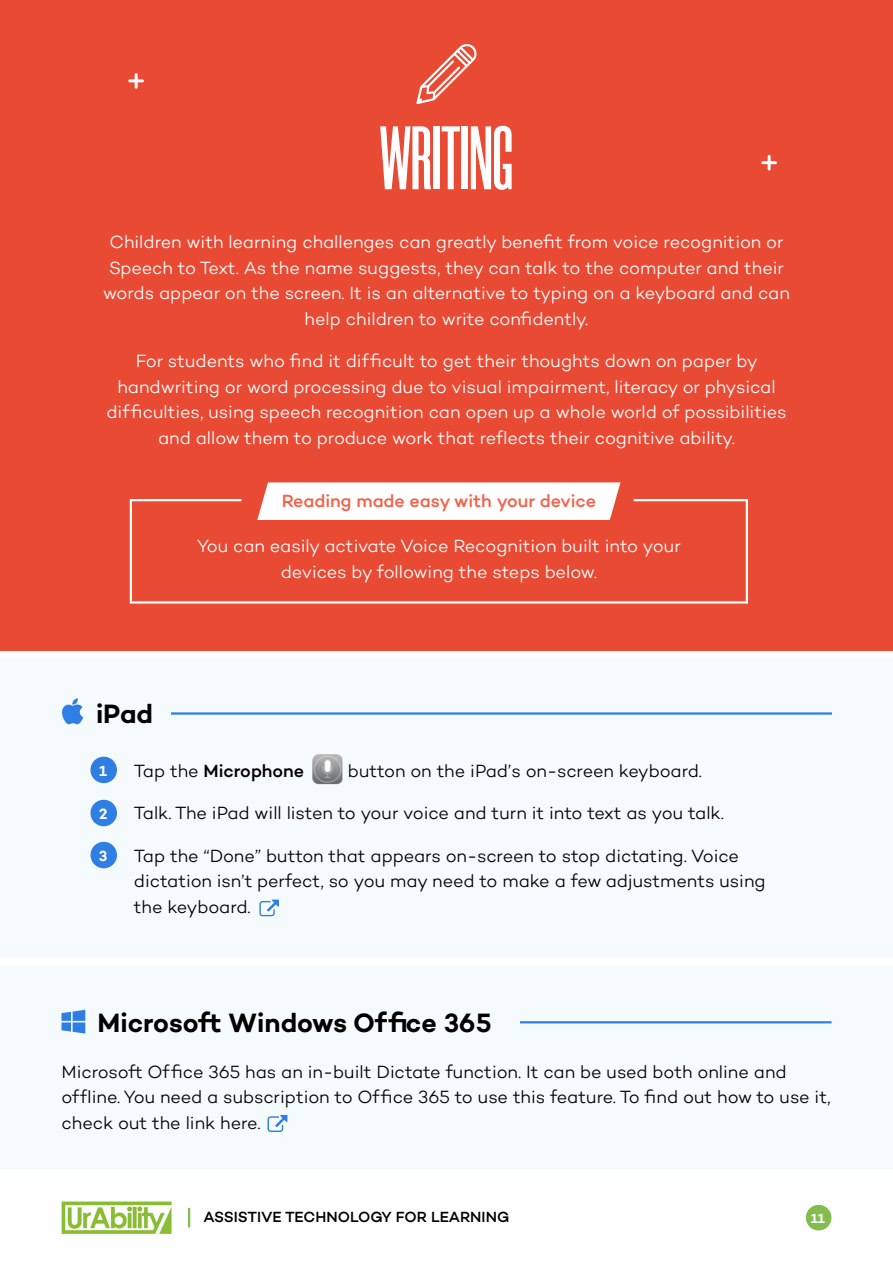
<style>
.page{position:relative;width:893px;height:1263px;background:#fff}
.page>*{position:absolute;margin:0;border:0;box-sizing:border-box;transform-origin:0 0}
.t1{font:600 90px "Morganite";color:#fff}
.t2{font:600 27px "Campton";color:#000}
.t3{font:300 18px/25.5px "Campton";letter-spacing:-.005em;color:#fff;text-align:center}
.t4{font:300 18px/25.5px "Campton";letter-spacing:-.005em;color:#000}
.t5{font:500 18px "Campton";letter-spacing:-.005em;color:#f1644d}
.t6{font:500 18px "Campton";letter-spacing:-.005em;color:#000}
.t7{font:500 15px "Campton";color:#000}
.t8{font:600 15px "Campton";color:#fff}
.t9{font:600 13.5px "Campton";color:#fff}
.s1{font-weight:300}
</style>
<div class="page">
<img style="left:61px;top:1201px;width:111px;height:33px">
<svg style="left:188px;top:1208px;width:2px;height:19px"></svg>
<div style="left:806px;top:1205px;width:25px;height:25px;background:#84bd4f;border-radius:50%"></div>
<div style="left:0;top:966px;width:893px;height:203px;background:#f5fbfd"></div>
<div style="left:0;top:658px;width:893px;height:299px;background:#f5fbfd"></div>
<div style="left:0;top:0;width:893px;height:650px;background:#e84a34"></div>
<div style="left:90px;top:757px;width:27px;height:26px;background:#2f7ee3;border-radius:50%"></div>
<div style="left:90px;top:800px;width:27px;height:26px;background:#2f7ee3;border-radius:50%"></div>
<div style="left:90px;top:842px;width:27px;height:26px;background:#2f7ee3;border-radius:50%"></div>
<hr style="left:171px;top:712px;width:661px;height:3px;background:#2f7ee3">
<hr style="left:520px;top:1021px;width:311px;height:2px;background:#2f7ee3">
<svg style="left:62px;top:698px;width:21px;height:26px"></svg>
<svg style="left:61px;top:1010px;width:24px;height:23px"></svg>
<svg style="left:259px;top:899px;width:20px;height:17px"></svg>
<svg style="left:268px;top:1115px;width:19px;height:17px"></svg>
<svg style="left:130px;top:74px;width:13px;height:13px"></svg>
<svg style="left:763px;top:156px;width:12px;height:13px"></svg>
<svg style="left:263px;top:482px;width:357px;height:16px;background:#fef7f6"></svg>
<svg style="left:129px;top:498px;width:619px;height:106px"></svg>
<svg style="left:416px;top:44px;width:61px;height:60px"></svg>
<img style="left:313px;top:755px;width:29px;height:30px">
<h1 class="t1" style="left:380px;top:112px;width:135px">WRITING</h1>
<p class="t3" style="left:103px;top:229px;width:688px">Children with learning challenges can greatly benefit from voice recognition or Speech to Text. As the name suggests, they can talk to the computer and their words appear on the screen. It is an alternative to typing on a keyboard and can help children to write confidently.</p>
<p class="t3" style="left:106px;top:348px;width:682px">For students who find it difficult to get their thoughts down on paper by handwriting or word processing due to visual impairment, literacy or physical difficulties, using speech recognition can open up a whole world of possibilities and allow them to produce work that reflects their cognitive ability.</p>
<p class="t5" style="left:282px;top:490px;width:316px">Reading made easy with your device</p>
<p class="t3" style="left:197px;top:533px;width:485px">You can easily activate Voice Recognition built into your devices by following the steps below.</p>
<h2 class="t2" style="left:96px;top:696px;width:58px">iPad</h2>
<p class="t8" style="left:99px;top:761px;width:9px">1</p>
<p class="t8" style="left:99px;top:804px;width:10px">2</p>
<p class="t8" style="left:99px;top:846px;width:10px">3</p>
<p class="t6" style="left:134px;top:759px;width:172px"><span class="s1">Tap the</span> Microphone</p>
<p class="t4" style="left:348px;top:757px;width:356px">button on the iPad’s on-screen keyboard.</p>
<p class="t4" style="left:134px;top:800px;width:591px">Talk. The iPad will listen to your voice and turn it into text as you talk.</p>
<p class="t4" style="left:134px;top:842px;width:633px">Tap the “Done” button that appears on-screen to stop dictating. Voice dictation isn’t perfect, so you may need to make a few adjustments using the keyboard.</p>
<h2 class="t2" style="left:98px;top:1005px;width:396px">Microsoft Windows Office 365</h2>
<p class="t4" style="left:62px;top:1059px;width:771px">Microsoft Office 365 has an in-built Dictate function. It can be used both online and offline. You need a subscription to Office 365 to use this feature. To find out how to use it, check out the link here.</p>
<p class="t7" style="left:203px;top:1208px;width:307px">ASSISTIVE TECHNOLOGY FOR LEARNING</p>
<p class="t9" style="left:811px;top:1209px;width:16px">11</p>
</div>
